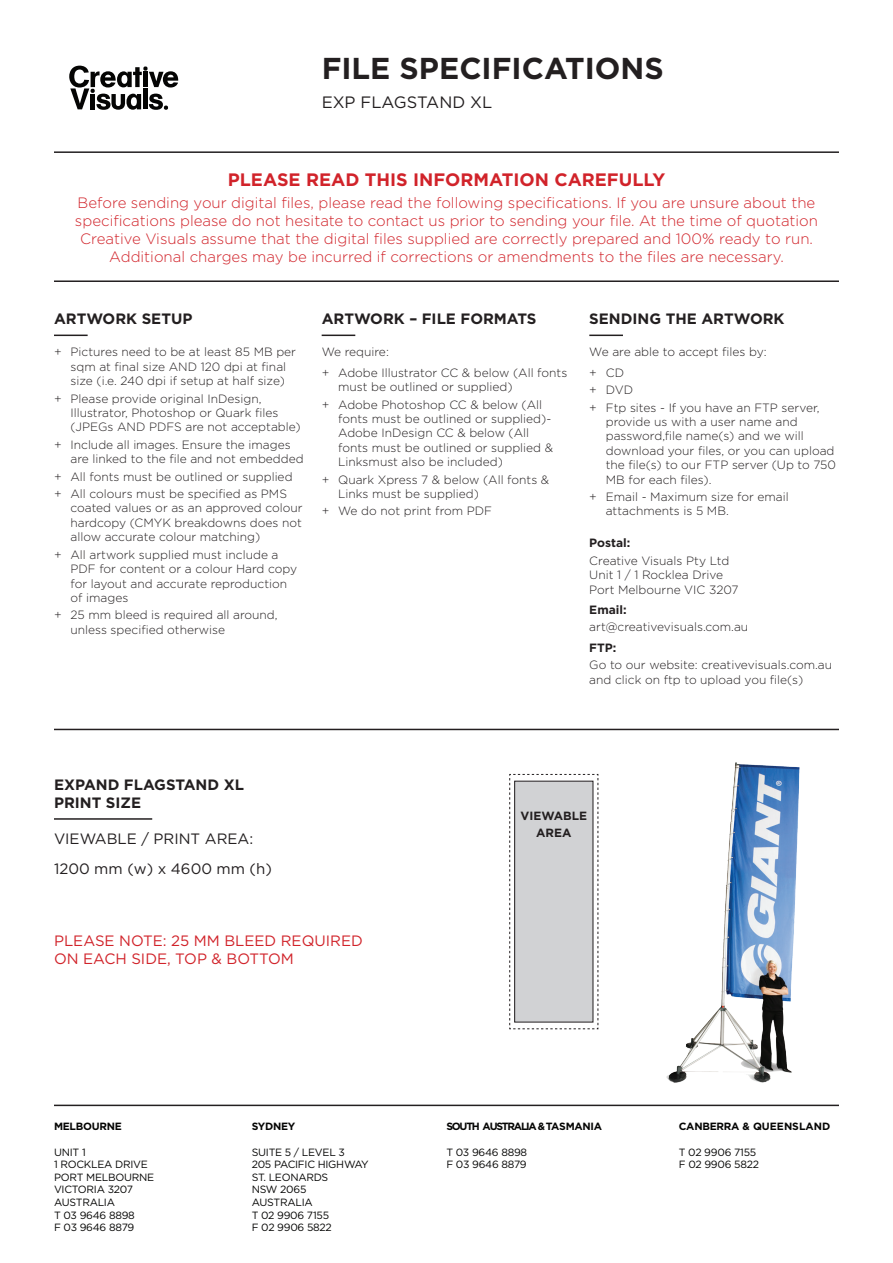
<style>
.page{position:relative;width:893px;height:1263px;background:#fff}
.page>*{position:absolute;margin:0;border:0;box-sizing:border-box;transform-origin:0 0}
.t1{font:700 30.15px "Gotham HTF";color:#231f20}
.t2{font:700 18px "Gotham HTF";color:#d1232a}
.t3{font:16.5px "Gotham HTF";color:#231f20}
.t4{font:300 15px/18px "Gotham HTF";color:#d1232a;text-align:center}
.t5{font:700 15px/18px "Gotham HTF";color:#231f20}
.t6{font:15px/18px "Gotham HTF";color:#d1232a}
.t7{font:15px/30px "Gotham HTF";color:#231f20}
.t8{font:300 12px/14.4px "Gotham HTF";color:#231f20}
.t9{font:700 12px "Gotham HTF";color:#231f20}
.t10{font:700 11.85px/16.6px "Gotham HTF";color:#231f20;text-align:center}
.t11{font:10.5px/12.6px "Gotham HTF";letter-spacing:-.025em;color:#050504}
.t12{font:700 10.5px "Gotham HTF";letter-spacing:-.115em;color:#050504}
.t13{font:700 10.5px "Gotham HTF";color:#050504}
.t14{font:700 10.5px "Gotham HTF";letter-spacing:-.025em;color:#050504}
</style>
<div class="page">
<hr style="left:54px;top:151px;width:785px;height:2px;background:#231f20">
<hr style="left:54px;top:280px;width:785px;height:2px;background:#231f20">
<hr style="left:54px;top:729px;width:785px;height:1px;background:#231f20">
<hr style="left:54px;top:1104px;width:785px;height:2px;background:#231f20">
<hr style="left:589px;top:335px;width:34px;height:1px;background:#231f20">
<hr style="left:54px;top:818px;width:98px;height:2px;background:#231f20">
<svg style="left:509px;top:774px;width:90px;height:255px;background:#c9cacb"></svg>
<img style="left:666px;top:762px;width:134px;height:321px">
<hr style="left:322px;top:335px;width:33px;height:1px;background:#231f20">
<hr style="left:54px;top:335px;width:34px;height:1px;background:#231f20">
<svg style="left:69px;top:66px;width:109px;height:44px"></svg>
<h1 class="t1" style="left:322px;top:51px;width:344px">FILE SPECIFICATIONS</h1>
<h3 class="t3" style="left:322px;top:93px;width:172px">EXP FLAGSTAND XL</h3>
<h2 class="t2" style="left:228px;top:169px;width:439px">PLEASE READ THIS INFORMATION CAREFULLY</h2>
<p class="t4" style="left:75px;top:194px;width:745px">Before sending your digital files, please read the following specifications. If you are unsure about the specifications please do not hesitate to contact us prior to sending your file. At the time of quotation Creative Visuals assume that the digital files supplied are correctly prepared and 100% ready to run.<br>Additional charges may be incurred if corrections or amendments to the files are necessary.</p>
<p class="t5" style="left:54px;top:309px;width:140px">ARTWORK SETUP</p>
<p class="t8" style="left:54px;top:345px;width:244px;text-align:center">+ Pictures need to be at least 85 MB per sqm at final size AND 120 dpi at final<br>size (i.e. 240 dpi if setup at half size)</p>
<p class="t8" style="left:71px;top:391px;width:232px;text-indent:-16px">+ Please provide original InDesign,<br>Illustrator, Photoshop or Quark files (JPEGs AND PDFS are not acceptable)</p>
<p class="t8" style="left:71px;top:437px;width:235px;text-indent:-16px">+ Include all images. Ensure the images are linked to the file and not embedded</p>
<p class="t8" style="left:54px;top:468px;width:240px;line-height:17.4px">+ All fonts must be outlined or supplied + All colours must be specified as PMS</p>
<p class="t8" style="left:71px;top:501px;width:234px;text-align:justify">coated values or as an approved colour hardcopy (CMYK breakdowns does not allow accurate colour matching)</p>
<p class="t8" style="left:71px;top:547px;width:228px;text-indent:-17px">+ All artwork supplied must include a<br>PDF for content or a colour Hard copy for layout and accurate reproduction of images</p>
<p class="t8" style="left:71px;top:608px;width:209px;text-indent:-16px">+ 25 mm bleed is required all around, unless specified otherwise</p>
<p class="t5" style="left:322px;top:309px;width:216px">ARTWORK – FILE FORMATS</p>
<p class="t8" style="left:322px;top:342px;width:247px;line-height:20.4px">We require:<br>+ Adobe Illustrator CC &amp; below (All fonts</p>
<p class="t8" style="left:322px;top:378px;width:222px;line-height:17.4px;text-indent:16px">must be outlined or supplied)<br>+ Adobe Photoshop CC &amp; below (All</p>
<p class="t8" style="left:338px;top:411px;width:216px">fonts must be outlined or supplied)-<br>Adobe InDesign CC &amp; below (All fonts must be outlined or supplied &amp;<br>Linksmust also be included)</p>
<p class="t8" style="left:338px;top:472px;width:213px;text-indent:-17px">+ Quark Xpress 7 &amp; below (All fonts &amp;<br>Links must be supplied)</p>
<p class="t8" style="left:322px;top:504px;width:172px">+ We do not print from PDF</p>
<p class="t5" style="left:589px;top:309px;width:197px">SENDING THE ARTWORK</p>
<p class="t8" style="left:589px;top:342px;width:179px;line-height:20.4px">We are able to accept files by: + CD</p>
<p class="t8" style="left:589px;top:381px;width:232px;line-height:17.4px">+ DVD<br>+ Ftp sites - If you have an FTP server,</p>
<p class="t8" style="left:606px;top:414px;width:232px">provide us with a user name and password,file name(s) and we will download your files, or you can upload the file(s) to our FTP server (Up to 750<br>MB for each files).</p>
<p class="t8" style="left:606px;top:489px;width:184px;text-indent:-16px">+ Email - Maximum size for email attachments is 5 MB.</p>
<p class="t9" style="left:589px;top:536px;width:43px">Postal:</p>
<p class="t8" style="left:589px;top:553px;width:151px">Creative Visuals Pty Ltd<br>Unit 1 / 1 Rocklea Drive<br>Port Melbourne VIC 3207</p>
<p class="t9" style="left:589px;top:603px;width:39px">Email:</p>
<p class="t8" style="left:589px;top:620px;width:160px">art@creativevisuals.com.au</p>
<p class="t9" style="left:589px;top:640px;width:29px">FTP:</p>
<p class="t8" style="left:589px;top:657px;width:244px">Go to our website: creativevisuals.com.au and click on ftp to upload you file(s)</p>
<p class="t5" style="left:54px;top:775px;width:191px">EXPAND FLAGSTAND XL<br>PRINT SIZE</p>
<p class="t7" style="left:54px;top:823px;width:219px">VIEWABLE / PRINT AREA:<br>1200 mm (w) x 4600 mm (h)</p>
<p class="t10" style="left:521px;top:807px;width:68px">VIEWABLE<br>AREA</p>
<p class="t6" style="left:54px;top:931px;width:310px">PLEASE NOTE: 25 MM BLEED REQUIRED<br>ON EACH SIDE, TOP &amp; BOTTOM</p>
<p class="t14" style="left:54px;top:1120px;width:69px">MELBOURNE</p>
<p class="t11" style="left:54px;top:1145px;width:102px">UNIT 1<br>1 ROCKLEA DRIVE<br>PORT MELBOURNE<br>VICTORIA 3207<br>AUSTRALIA<br>T 03 9646 8898<br>F 03 9646 8879</p>
<p class="t14" style="left:252px;top:1120px;width:45px">SYDNEY</p>
<p class="t11" style="left:252px;top:1145px;width:119px">SUITE 5 / LEVEL 3<br>205 PACIFIC HIGHWAY<br>ST. LEONARDS<br>NSW 2065<br>AUSTRALIA<br>T 02 9906 7155<br>F 02 9906 5822</p>
<p class="t12" style="left:446px;top:1120px;width:157px">SOUTH AUSTRALIA &amp; TASMANIA</p>
<p class="t11" style="left:446px;top:1145px;width:82px">T 03 9646 8898<br>F 03 9646 8879</p>
<p class="t13" style="left:679px;top:1120px;width:153px">CANBERRA &amp; QUEENSLAND</p>
<p class="t11" style="left:679px;top:1145px;width:82px">T 02 9906 7155<br>F 02 9906 5822</p>
</div>
